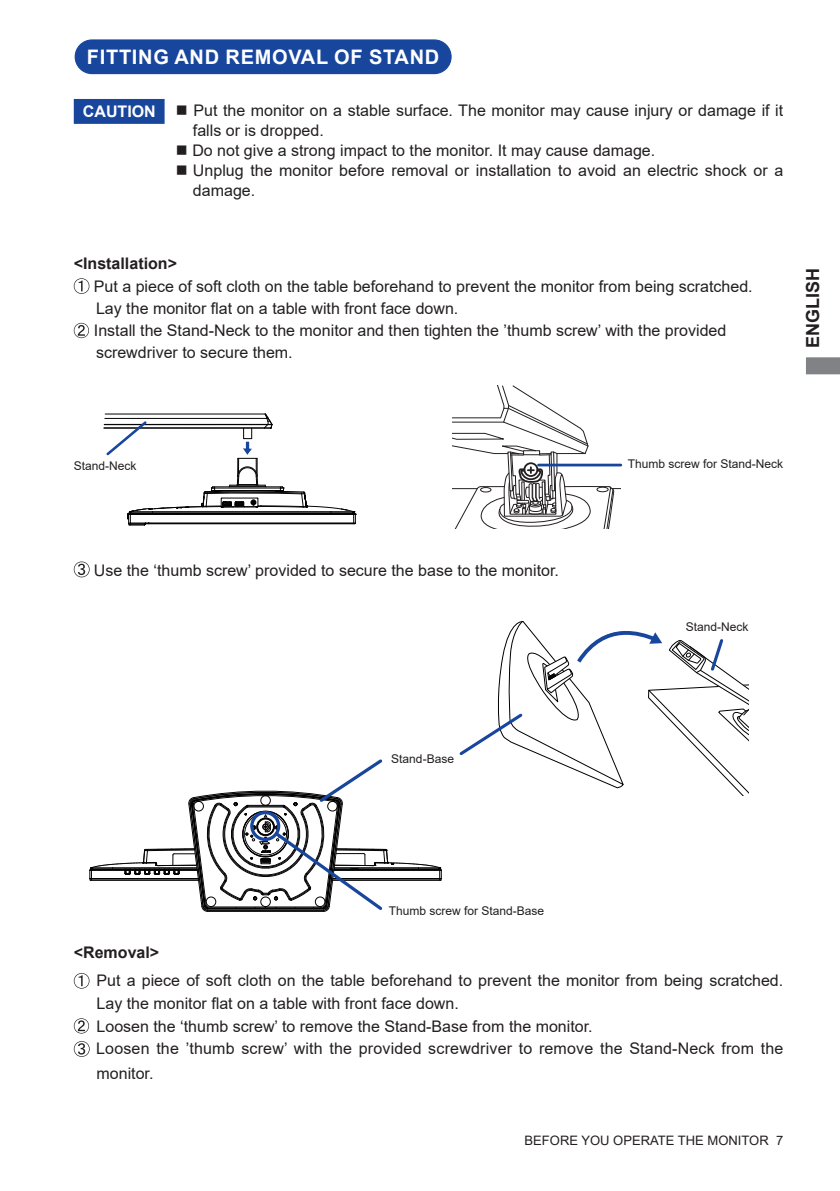
<style>
.page{position:relative;width:840px;height:1191px;background:#fff}
.page>*{position:absolute;margin:0;border:0;box-sizing:border-box;transform-origin:0 0}
.t1{font:700 20px "Arial";letter-spacing:.035em;color:#fff}
.t2{font:700 18px "Arial";color:#231f20}
.t3{font:16px/23px "Arial";color:#231f20}
.t4{font:700 16px "Arial";color:#231f20}
.t5{font:700 16px "Arial";color:#fff}
.t6{font:13px "Arial";color:#231f20}
.t7{font:12px "Arial";color:#231f20}
</style>
<div class="page">
<svg style="left:806px;top:357px;width:33px;height:17px"></svg>
<div style="left:74px;top:99px;width:90px;height:25px;background:#18469d;border:2px solid #18469d"></div>
<div style="left:75px;top:40px;width:376px;height:34px;background:#18469d;border-radius:17px"></div>
<div style="left:75px;top:39px;width:376px;height:35px;border:1px solid #18469d;border-radius:17px"></div>
<svg style="left:104px;top:414px;width:252px;height:112px"></svg>
<svg style="left:452px;top:386px;width:168px;height:143px"></svg>
<hr style="left:538px;top:463px;width:82px;height:3px;background:#18469d">
<svg style="left:459px;top:621px;width:289px;height:174px"></svg>
<svg style="left:89px;top:759px;width:352px;height:153px"></svg>
<svg style="left:74px;top:973px;width:15px;height:15px"></svg>
<svg style="left:74px;top:1018px;width:15px;height:15px"></svg>
<svg style="left:74px;top:1041px;width:15px;height:15px"></svg>
<svg style="left:74px;top:278px;width:15px;height:16px"></svg>
<svg style="left:74px;top:323px;width:15px;height:15px"></svg>
<svg style="left:74px;top:561px;width:15px;height:16px"></svg>
<p class="t1" style="left:87px;top:43px;width:354px">FITTING AND REMOVAL OF STAND</p>
<p class="t5" style="left:83px;top:100px;width:74px">CAUTION</p>
<p class="t3" style="left:193px;top:100px;width:591px;line-height:19.8px;text-indent:-17px">■ Put the monitor on a stable surface. The monitor may cause injury or damage if it falls or is dropped.</p>
<p class="t3" style="left:176px;top:139px;width:480px">■ Do not give a strong impact to the monitor. It may cause damage.</p>
<p class="t3" style="left:193px;top:160px;width:591px;line-height:19.8px;text-indent:-17px">■ Unplug the monitor before removal or installation to avoid an electric shock or a damage.</p>
<p class="t4" style="left:74px;top:252px;width:105px">&lt;Installation&gt;</p>
<p class="t3" style="left:94px;top:275px;width:660px;line-height:22.2px">Put a piece of soft cloth on the table beforehand to prevent the monitor from being scratched.<br>Lay the monitor flat on a table with front face down.<br>Install the Stand-Neck to the monitor and then tighten the ’thumb screw’ with the provided screwdriver to secure them.</p>
<p class="t2" style="left:799px;top:348px;width:82px;rotate:-90deg">ENGLISH</p>
<p class="t7" style="left:74px;top:457px;width:64px">Stand-Neck</p>
<p class="t7" style="left:627px;top:456px;width:157px">Thumb screw for Stand-Neck</p>
<p class="t3" style="left:94px;top:558px;width:466px">Use the ‘thumb screw’ provided to secure the base to the monitor.</p>
<p class="t7" style="left:685px;top:618px;width:64px">Stand-Neck</p>
<p class="t7" style="left:391px;top:750px;width:64px">Stand-Base</p>
<p class="t7" style="left:388px;top:902px;width:157px">Thumb screw for Stand-Base</p>
<p class="t4" style="left:74px;top:941px;width:87px">&lt;Removal&gt;</p>
<p class="t3" style="left:96px;top:969px;width:688px">Put a piece of soft cloth on the table beforehand to prevent the monitor from being scratched.<br>Lay the monitor flat on a table with front face down.<br>Loosen the ‘thumb screw’ to remove the Stand-Base from the monitor.<br>Loosen the ’thumb screw’ with the provided screwdriver to remove the Stand-Neck from the monitor.</p>
<p class="t6" style="left:524px;top:1131px;width:260px">BEFORE YOU OPERATE THE MONITOR 7</p>
</div>
